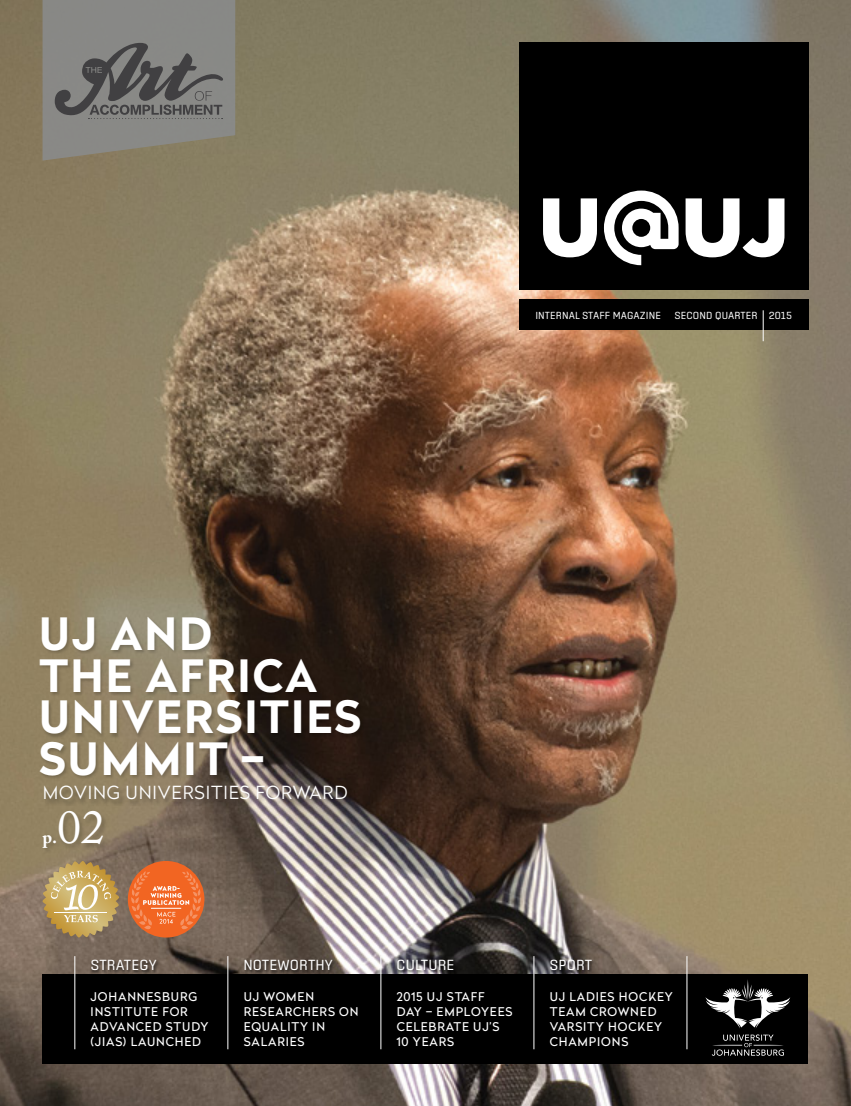
<style>
.page{position:relative;width:851px;height:1106px;background:#fff}
.page>*{position:absolute;margin:0;border:0;box-sizing:border-box;transform-origin:0 0}
.t1{font:47.1px "Adobe Caslon Pro";color:#fff}
.t2{font:700 44.4px/41.5px "Radikal";letter-spacing:.045em;color:#fff}
.t3{font:300 18px "Radikal";letter-spacing:.045em;color:#fff}
.t4{font:700 18px "Adobe Caslon Pro";color:#fff}
.t5{font:15px "Center";letter-spacing:.01em;color:#fff}
.t6{font:12px/15px "Radikal";letter-spacing:.07em;color:#fff}
.t7{font:10.5px "Center";letter-spacing:.01em;color:#fff}
</style>
<div class="page">
<img style="left:0;top:0;width:850px;height:1106px">
<div style="left:43px;top:973px;width:765px;height:90px;background:#000"></div>
<hr style="left:380px;top:956px;width:1px;height:93px;background:#fff">
<hr style="left:227px;top:956px;width:1px;height:93px;background:#fff">
<hr style="left:533px;top:956px;width:1px;height:93px;background:#fff">
<hr style="left:686px;top:956px;width:1px;height:93px;background:#fff">
<div style="left:397px;top:959px;width:60px;height:14px;background:#000;opacity:.6"></div>
<div style="left:549px;top:959px;width:45px;height:14px;background:#000;opacity:.6"></div>
<div style="left:245px;top:959px;width:90px;height:14px;background:#000;opacity:.6"></div>
<svg style="left:705px;top:980px;width:85px;height:75px"></svg>
<hr style="left:74px;top:956px;width:1px;height:93px;background:#fff">
<div style="left:91px;top:959px;width:69px;height:14px;background:#000;opacity:.6"></div>
<div style="left:519px;top:43px;width:289px;height:247px;background:#000"></div>
<div style="left:519px;top:299px;width:289px;height:31px;background:#000"></div>
<svg style="left:543px;top:198px;width:54px;height:59px"></svg>
<svg style="left:685px;top:198px;width:99px;height:59px"></svg>
<svg style="left:604px;top:190px;width:74px;height:75px"></svg>
<hr style="left:762px;top:310px;width:1px;height:31px;background:#fff">
<svg style="left:43px;top:0;width:192px;height:161px;background:#7e7d79"></svg>
<div style="left:45px;top:786px;width:307px;height:20px;background:#000;opacity:.3"></div>
<div style="left:42px;top:810px;width:67px;height:43px;background:#000;opacity:.2"></div>
<div style="left:39px;top:616px;width:324px;height:162px;background:#000;opacity:.2"></div>
<svg style="left:42px;top:861px;width:77px;height:76px;background:#bca46d"></svg>
<div style="left:128px;top:861px;width:76px;height:76px;background:#f26522;border-radius:50%"></div>
<svg style="left:131px;top:871px;width:70px;height:58px"></svg>
<p class="t7" style="left:535px;top:309px;width:127px">INTERNAL STAFF MAGAZINE</p>
<p class="t7" style="left:674px;top:309px;width:119px">SECOND QUARTER 2015</p>
<h2 class="t2" style="left:39px;top:612px;width:323px">UJ AND<br>THE AFRICA<br>UNIVERSITIES<br>SUMMIT –</h2>
<h3 class="t3" style="left:43px;top:780px;width:306px">MOVING UNIVERSITIES FORWARD</h3>
<h3 class="t4" style="left:43px;top:826px;width:16px">p.</h3>
<h1 class="t1" style="left:58px;top:799px;width:49px">02</h1>
<p class="t5" style="left:90px;top:956px;width:68px">STRATEGY</p>
<p class="t6" style="left:90px;top:988px;width:120px">JOHANNESBURG<br>INSTITUTE FOR<br>ADVANCED STUDY (JIAS) LAUNCHED</p>
<p class="t5" style="left:243px;top:956px;width:91px">NOTEWORTHY</p>
<p class="t6" style="left:244px;top:988px;width:116px">UJ WOMEN<br>RESEARCHERS ON<br>EQUALITY IN<br>SALARIES</p>
<p class="t5" style="left:396px;top:956px;width:60px">CULTURE</p>
<p class="t5" style="left:549px;top:956px;width:44px">SPORT</p>
<p class="t6" style="left:396px;top:988px;width:117px">2015 UJ STAFF<br>DAY – EMPLOYEES<br>CELEBRATE UJ’S<br>10 YEARS</p>
<p class="t6" style="left:549px;top:988px;width:125px">UJ LADIES HOCKEY<br>TEAM CROWNED<br>VARSITY HOCKEY<br>CHAMPIONS</p>
</div>
